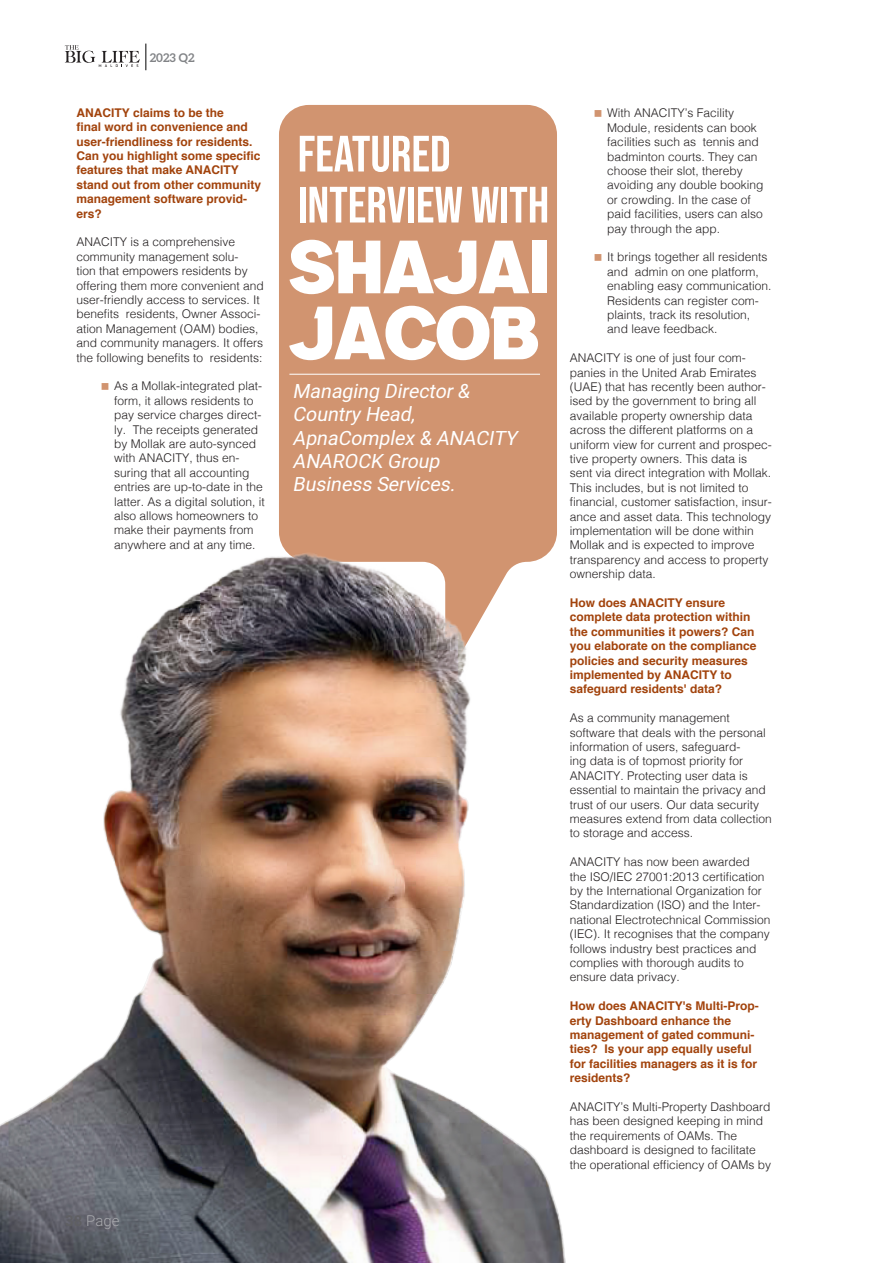
<style>
.page{position:relative;width:893px;height:1263px;background:#fff}
.page>*{position:absolute;margin:0;border:0;box-sizing:border-box;transform-origin:0 0}
.t1{font:71.55px/66px "a Black Lives";color:#fff}
.t2{font:51px "Bebas Neue";color:#fff}
.t3{font:italic 19.5px/23.4px "Heebo";color:#fff}
.t4{font:300 15px "Roboto";color:#a8a9ad}
.t5{font:300 12px/14.4px "Helvetica";color:#231f20}
.t6{font:700 12px/14.4px "Helvetica";color:#a2430c}
.t7{font:700 12px "Aleo";color:#828487}
.s1{font-weight:700;color:#5f5f62}
</style>
<div class="page">
<svg style="left:65px;top:44px;width:81px;height:26px"></svg>
<div style="left:279px;top:105px;width:278px;height:388px;background:#d19470"></div>
<img style="left:0;top:493px;width:566px;height:770px">
<hr style="left:289px;top:374px;width:251px;height:1px;background:#fff">
<p class="t7" style="left:150px;top:51px;width:47px">2023 Q2</p>
<p class="t6" style="left:77px;top:105px;width:186px">ANACITY claims to be the<br>final word in convenience and user-friendliness for residents.<br>Can you highlight some specific features that make ANACITY stand out from other community management software provid&shy;ers?</p>
<p class="t5" style="left:77px;top:234px;width:189px">ANACITY is a comprehensive community management solu-<br>tion that empowers residents by offering them more convenient and user-friendly access to services. It benefits residents, Owner Associ&shy;ation Management (OAM) bodies, and community managers. It offers the following benefits to residents:</p>
<p class="t5" style="left:114px;top:378px;width:152px">As a Mollak-integrated plat&shy;form, it allows residents to pay service charges direct&shy;ly. The receipts generated by Mollak are auto-synced with ANACITY, thus en&shy;suring that all accounting entries are up-to-date in the latter. As a digital solution, it also allows homeowners to make their payments from anywhere and at any time.</p>
<p class="t4" style="left:65px;top:1210px;width:56px"><span class="s1">38</span> Page</p>
<p class="t2" style="left:298px;top:125px;width:154px">FEATURED</p>
<p class="t2" style="left:298px;top:176px;width:253px">INTERVIEW WITH</p>
<p class="t1" style="left:289px;top:239px;width:262px">SHAJAI<br>JACOB</p>
<p class="t3" style="left:293px;top:379px;width:183px">Managing Director&amp;</p>
<p class="t3" style="left:293px;top:403px;width:128px">Country Head,</p>
<p class="t3" style="left:293px;top:426px;width:231px">ApnaComplex &amp; ANACITY<br>ANAROCK Group</p>
<p class="t3" style="left:293px;top:473px;width:169px">Business Services.</p>
<p class="t5" style="left:607px;top:105px;width:158px">With ANACITY’s Facility<br>Module, residents can book facilities such as tennis and badminton courts. They can choose their slot, thereby avoiding any double booking or crowding. In the case of paid facilities, users can also pay through the app.</p>
<p class="t5" style="left:607px;top:249px;width:166px">It brings together all residents and admin on one platform, enabling easy communication.<br>Residents can register com&shy;plaints, track its resolution, and leave feedback.</p>
<p class="t5" style="left:570px;top:350px;width:203px">ANACITY is one of just four com&shy;panies in the United Arab Emirates (UAE) that has recently been author&shy;ised by the government to bring all available property ownership data across the different platforms on a uniform view for current and prospec&shy;tive property owners. This data is sent via direct integration with Mollak.<br>This includes, but is not limited to financial, customer satisfaction, insur&shy;ance and asset data. This technology implementation will be done within Mollak and is expected to improve transparency and access to property ownership data.</p>
<p class="t6" style="left:570px;top:596px;width:188px">How does ANACITY ensure complete data protection within the communities it powers? Can you elaborate on the compliance policies and security measures implemented by ANACITY to</p>
<p class="t6" style="left:570px;top:682px;width:154px">safeguard residents' data?</p>
<p class="t5" style="left:570px;top:710px;width:203px">As a community management software that deals with the personal information of users, safeguard-<br>ing data is of topmost priority for ANACITY. Protecting user data is essential to maintain the privacy and trust of our users. Our data security measures extend from data collection to storage and access.</p>
<p class="t5" style="left:570px;top:854px;width:202px">ANACITY has now been awarded<br>the ISO/IEC 27001:2013 certification by the International Organization for Standardization (ISO) and the Inter&shy;national Electrotechnical Commission (IEC). It recognises that the company follows industry best practices and complies with thorough audits to ensure data privacy.</p>
<p class="t6" style="left:570px;top:999px;width:191px">How does ANACITY's Multi-Prop&shy;erty Dashboard enhance the management of gated communi&shy;ties? Is your app equally useful for facilities managers as it is for residents?</p>
<p class="t5" style="left:570px;top:1099px;width:203px">ANACITY’s Multi-Property Dashboard has been designed keeping in mind the requirements of OAMs. The dashboard is designed to facilitate the operational efficiency of OAMs by</p>
</div>
